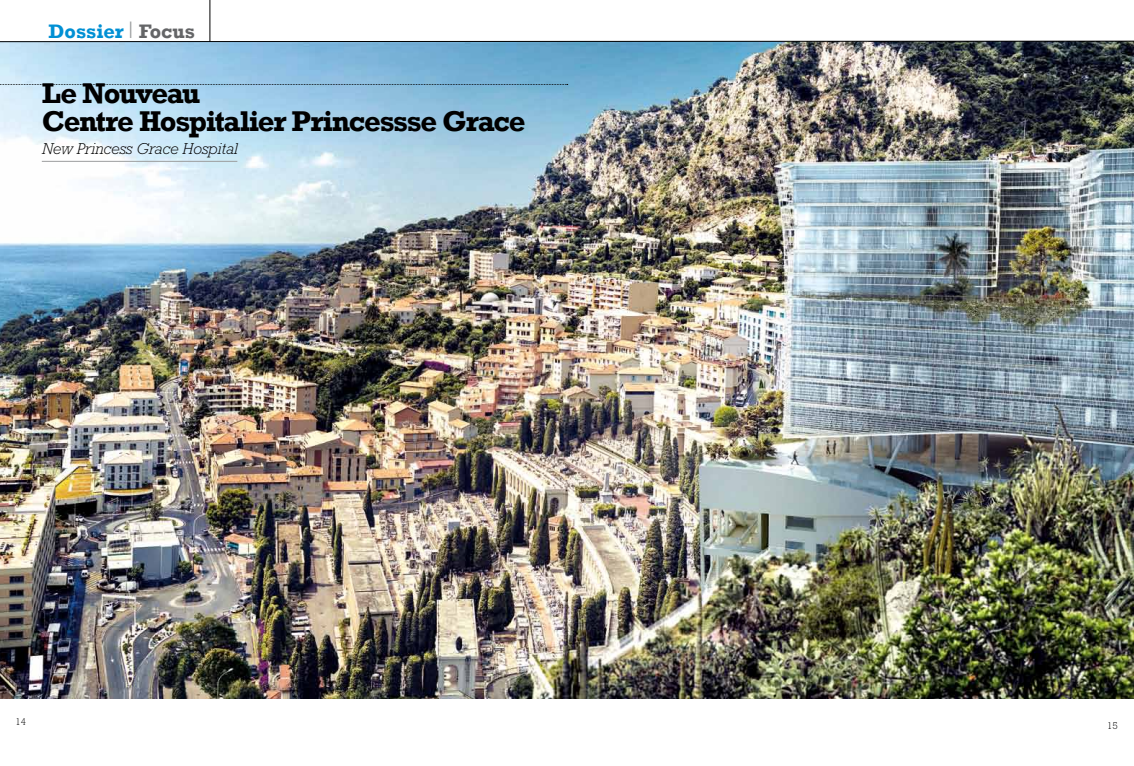
<style>
.page{position:relative;width:1134px;height:766px;background:#fff}
.page>*{position:absolute;margin:0;border:0;box-sizing:border-box;transform-origin:0 0}
.t1{font:700 29.3px/28px "Rockwell";letter-spacing:-.045em;color:#000}
.t2{font:700 20px "Rockwell";color:#0090d4}
.t3{font:italic 300 16px "Rockwell";color:#000}
.t4{font:300 10px "Rockwell";color:#000}
.s1{font-family:"Limerick";font-weight:300;color:#9c9e9f}
.s2{color:#646567}
</style>
<div class="page">
<img style="left:0;top:42px;width:1134px;height:656px">
<svg style="left:0;top:41px;width:1134px;height:1px"></svg>
<hr style="left:42px;top:161px;width:195px;height:1px;background:#9c9e9f">
<svg style="left:0;top:84px;width:568px;height:1px"></svg>
<hr style="left:210px;top:0;width:1px;height:42px;background:#000">
<p class="t2" style="left:49px;top:19px;width:148px">Dossier <span class="s1">l</span> <span class="s2">Focus</span></p>
<p class="t1" style="left:42px;top:79px;width:485px">Le Nouveau<br>Centre Hospitalier Princessse Grace</p>
<p class="t3" style="left:42px;top:140px;width:197px">New Princess Grace Hospital</p>
<p class="t4" style="left:16px;top:716px;width:12px">14</p>
<p class="t4" style="left:1107px;top:720px;width:12px">15</p>
</div>
